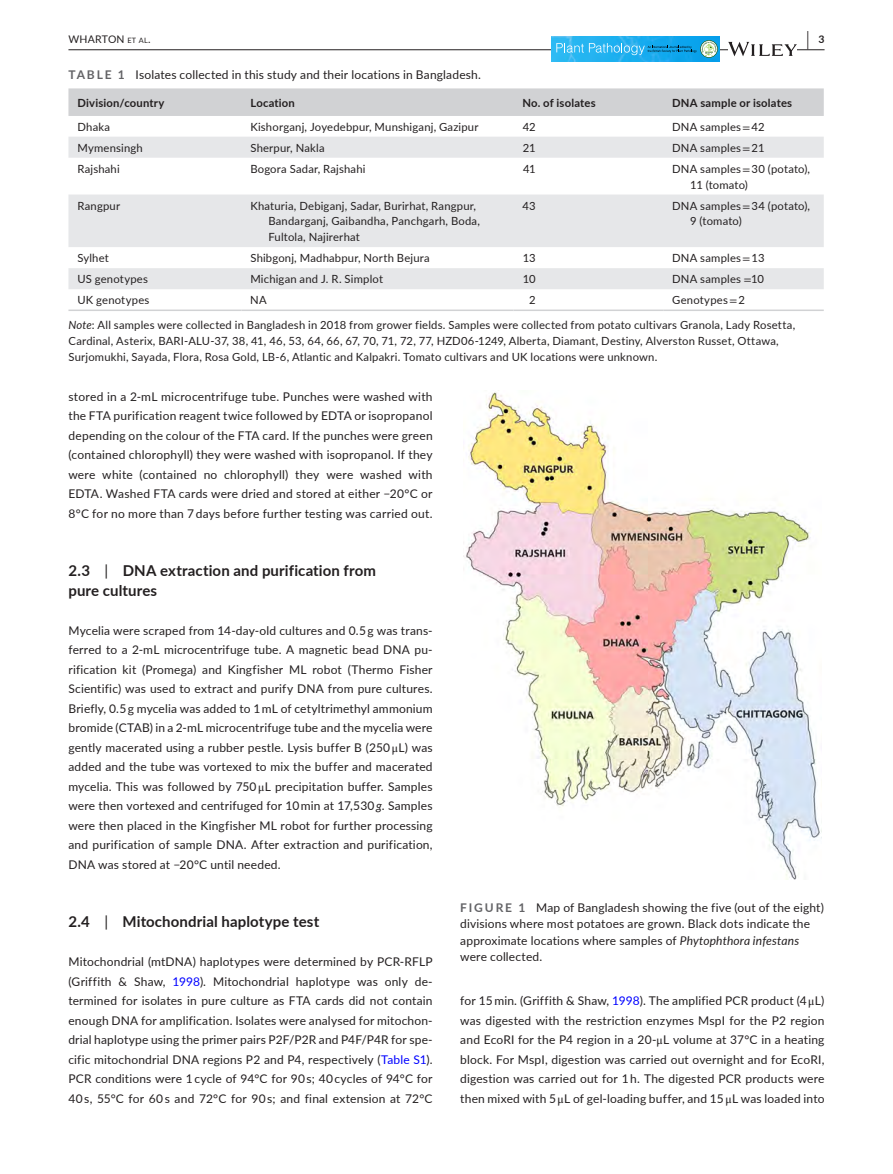
<style>
.page{position:relative;width:893px;height:1174px;background:#fff}
.page>*{position:absolute;margin:0;border:0;box-sizing:border-box;transform-origin:0 0}
.t1{font:700 19.5px "Lato";color:#231f20;scale:.43 1}
.t2{font:700 15px/19.5px "Lato";letter-spacing:.01em;color:#231f20}
.t3{font:12px/19.5px "Lato";letter-spacing:.015em;color:#231f20;text-align:justify}
.t4{font:11.25px/15.8px "Lato";letter-spacing:.015em;color:#231f20}
.t5{font:700 11.25px "Lato";letter-spacing:.02em;color:#231f20}
.t6{font:10.5px "Lato";letter-spacing:.02em;color:#231f20}
.s1{font-size:7.35px}
.s2{font-weight:700;color:#636366}
.s3{font-family:"STIX"}
.s4{font-style:italic}
.s5{font-weight:400}
.s6{color:#00f}
</style>
<div class="page">
<hr style="left:68px;top:49px;width:756px;height:1px;background:#231f20">
<img style="left:552px;top:36px;width:168px;height:26px">
<svg style="left:700px;top:40px;width:18px;height:18px"></svg>
<svg style="left:701px;top:41px;width:16px;height:16px"></svg>
<svg style="left:556px;top:42px;width:161px;height:14px;background:#3fb3e4"></svg>
<svg style="left:728px;top:42px;width:69px;height:14px"></svg>
<div style="left:68px;top:88px;width:756px;height:28px;background:#d1d2d4"></div>
<svg style="left:68px;top:137px;width:756px;height:152px;fill:#e6e7e9"></svg>
<hr style="left:68px;top:309px;width:173px;height:2px;background:#d1d2d4">
<hr style="left:241px;top:309px;width:272px;height:2px;background:#d1d2d4">
<hr style="left:513px;top:309px;width:150px;height:2px;background:#d1d2d4">
<hr style="left:663px;top:309px;width:161px;height:2px;background:#d1d2d4">
<img style="left:466px;top:390px;width:354px;height:489px">
<p class="t6" style="left:68px;top:31px;width:84px">WHARTON <span class="s1">et al</span>.</p>
<h1 class="t1" style="left:807px;top:25px;width:43px">| <sup>3</sup></h1>
<p class="t3" style="left:68px;top:64px;width:414px"><span class="s2">TABLE 1</span> Isolates collected in this study and their locations in Bangladesh.</p>
<p class="t5" style="left:77px;top:94px;width:89px">Division/country</p>
<p class="t5" style="left:250px;top:94px;width:46px">Location</p>
<p class="t5" style="left:522px;top:94px;width:75px">No. of isolates</p>
<p class="t5" style="left:672px;top:94px;width:122px">DNA sample or isolates</p>
<p class="t4" style="left:77px;top:118px;width:34px">Dhaka</p>
<p class="t4" style="left:250px;top:118px;width:230px">Kishorganj, Joyedebpur, Munshiganj, Gazipur</p>
<p class="t4" style="left:523px;top:118px;width:14px">42</p>
<p class="t4" style="left:672px;top:118px;width:94px">DNA samples <span class="s3">=</span> 42</p>
<p class="t4" style="left:77px;top:139px;width:67px">Mymensingh</p>
<p class="t4" style="left:250px;top:139px;width:76px">Sherpur, Nakla</p>
<p class="t4" style="left:523px;top:139px;width:14px">21</p>
<p class="t4" style="left:672px;top:139px;width:94px">DNA samples <span class="s3">=</span> 21</p>
<p class="t4" style="left:77px;top:160px;width:44px">Rajshahi</p>
<p class="t4" style="left:250px;top:160px;width:117px">Bogora Sadar, Rajshahi</p>
<p class="t4" style="left:523px;top:160px;width:14px">41</p>
<p class="t4" style="left:690px;top:160px;width:121px;text-indent:-18px">DNA samples <span class="s3">=</span> 30 (potato),<br>11 (tomato)</p>
<p class="t4" style="left:77px;top:197px;width:44px">Rangpur</p>
<p class="t4" style="left:268px;top:197px;width:213px;text-indent:-18px">Khaturia, Debiganj, Sadar, Burirhat, Rangpur,<br>Bandarganj, Gaibandha, Panchgarh, Boda,<br>Fultola, Najirerhat</p>
<p class="t4" style="left:522px;top:197px;width:15px">43</p>
<p class="t4" style="left:690px;top:197px;width:121px;text-indent:-18px">DNA samples <span class="s3">=</span> 34 (potato),<br>9 (tomato)</p>
<p class="t4" style="left:77px;top:250px;width:33px">Sylhet</p>
<p class="t4" style="left:250px;top:250px;width:181px">Shibgonj, Madhabpur, North Bejura</p>
<p class="t4" style="left:523px;top:250px;width:14px">13</p>
<p class="t4" style="left:672px;top:250px;width:94px">DNA samples <span class="s3">=</span> 13</p>
<p class="t4" style="left:77px;top:271px;width:72px">US genotypes</p>
<p class="t4" style="left:250px;top:271px;width:134px">Michigan and J. R. Simplot</p>
<p class="t4" style="left:523px;top:271px;width:14px">10</p>
<p class="t4" style="left:672px;top:271px;width:93px">DNA samples <span class="s3">=</span>10</p>
<p class="t4" style="left:77px;top:292px;width:73px">UK genotypes</p>
<p class="t4" style="left:250px;top:292px;width:18px">NA</p>
<p class="t4" style="left:529px;top:292px;width:8px">2</p>
<p class="t4" style="left:672px;top:292px;width:74px">Genotypes <span class="s3">=</span> 2</p>
<p class="t4" style="left:68px;top:317px;width:728px"><span class="s4">Note</span>: All samples were collected in Bangladesh in 2018 from grower fields. Samples were collected from potato cultivars Granola, Lady Rosetta,<br>Cardinal, Asterix, BARI-ALU-37, 38, 41, 46, 53, 64, 66, 67, 70, 71, 72, 77, HZD06-1249, Alberta, Diamant, Destiny, Alverston Russet, Ottawa,<br>Surjomukhi, Sayada, Flora, Rosa Gold, LB-6, Atlantic and Kalpakri. Tomato cultivars and UK locations were unknown.</p>
<p class="t3" style="left:68px;top:386px;width:366px">stored in a 2-mL microcentrifuge tube. Punches were washed with the FTA purification reagent twice followed by EDTA or isopropanol depending on the colour of the FTA card. If the punches were green (contained chlorophyll) they were washed with isopropanol. If they were white (contained no chlorophyll) they were washed with EDTA. Washed FTA cards were dried and stored at either −20°C or 8°C for no more than 7 days before further testing was carried out.</p>
<p class="t2" style="left:68px;top:560px;width:309px">2.3 <span class="s5">|</span> DNA extraction and purification from pure cultures</p>
<p class="t3" style="left:68px;top:620px;width:366px">Mycelia were scraped from 14-day-old cultures and 0.5 g was trans&shy;ferred to a 2-mL microcentrifuge tube. A magnetic bead DNA pu&shy;rification kit (Promega) and Kingfisher ML robot (Thermo Fisher Scientific) was used to extract and purify DNA from pure cultures.<br>Briefly, 0.5 g mycelia was added to 1 mL of cetyltrimethyl ammonium bromide (CTAB) in a 2-mL microcentrifuge tube and the mycelia were gently macerated using a rubber pestle. Lysis buffer B (250 <span class="s3">μ</span>L) was added and the tube was vortexed to mix the buffer and macerated mycelia. This was followed by 750 <span class="s3">μ</span>L precipitation buffer. Samples were then vortexed and centrifuged for 10 min at 17,530 <span class="s4">g</span>. Samples were then placed in the Kingfisher ML robot for further processing and purification of sample DNA. After extraction and purification, DNA was stored at −20°C until needed.</p>
<p class="t2" style="left:68px;top:911px;width:252px">2.4 <span class="s5">|</span> Mitochondrial haplotype test</p>
<p class="t3" style="left:68px;top:951px;width:366px">Mitochondrial (mtDNA) haplotypes were determined by PCR-RFLP (Griffith &amp; Shaw, <span class="s6">1998</span>). Mitochondrial haplotype was only de&shy;termined for isolates in pure culture as FTA cards did not contain enough DNA for amplification. Isolates were analysed for mitochon&shy;drial haplotype using the primer pairs P2F/P2R and P4F/P4R for spe&shy;cific mitochondrial DNA regions P2 and P4, respectively (<span class="s6">Table S1</span>).<br>PCR conditions were 1 cycle of 94°C for 90 s; 40 cycles of 94°C for 40 s, 55°C for 60 s and 72°C for 90 s; and final extension at 72°C</p>
<p class="t3" style="left:460px;top:898px;width:365px;line-height:16.5px;text-align:left"><span class="s2">FIGURE 1</span> Map of Bangladesh showing the five (out of the eight) divisions where most potatoes are grown. Black dots indicate the approximate locations where samples of <span class="s4">Phytophthora infestans </span>were collected.</p>
<p class="t3" style="left:460px;top:990px;width:366px">for 15 min. (Griffith &amp; Shaw, <span class="s6">1998</span>). The amplified PCR product (4 <span class="s3">μ</span>L) was digested with the restriction enzymes MspI for the P2 region and EcoRI for the P4 region in a 20-<span class="s3">μ</span>L volume at 37°C in a heating block. For MspI, digestion was carried out overnight and for EcoRI, digestion was carried out for 1 h. The digested PCR products were then mixed with 5 <span class="s3">μ</span>L of gel-loading buffer, and 15 <span class="s3">μ</span>L was loaded into</p>
</div>
